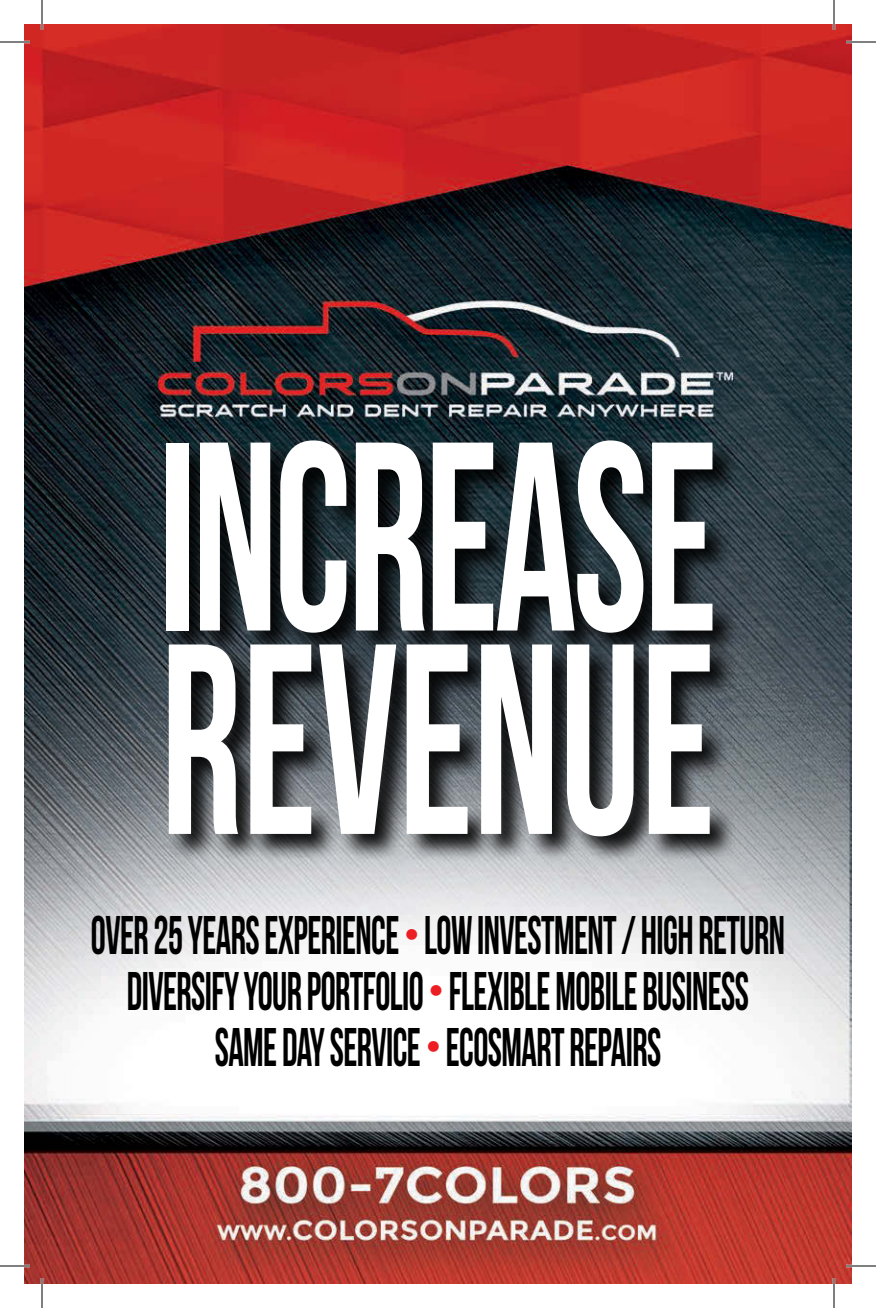
<style>
.page{position:relative;width:876px;height:1308px;background:#fff}
.page>*{position:absolute;margin:0;border:0;box-sizing:border-box;transform-origin:0 0}
.t1{font:270.6px "Bebas Neue";color:#fff;scale:.75 1}
.t2{font:268.4px "Bebas Neue";letter-spacing:-.02em;color:#fff;scale:.75 1}
.t3{font:54.4px/56px "Bebas Neue";letter-spacing:-.015em;color:#000;text-align:center;scale:.7 1}
.s1{font-size:38.8px;color:#ed1d24}
</style>
<div class="page">
<img style="left:24px;top:24px;width:828px;height:1260px">
<div style="left:164px;top:439px;width:576px;height:424px;background:#000;opacity:.9"></div>
<hr style="left:0;top:41px;width:30px;height:2px;background:#fff">
<hr style="left:846px;top:41px;width:30px;height:2px;background:#fff">
<hr style="left:0;top:1265px;width:30px;height:2px;background:#fff">
<hr style="left:846px;top:1265px;width:30px;height:2px;background:#fff">
<hr style="left:41px;top:0;width:2px;height:30px;background:#fff">
<hr style="left:41px;top:1278px;width:2px;height:30px;background:#fff">
<hr style="left:833px;top:0;width:2px;height:30px;background:#fff">
<hr style="left:833px;top:1278px;width:2px;height:30px;background:#fff">
<hr style="left:0;top:42px;width:30px;height:1px;background:#000">
<hr style="left:846px;top:42px;width:30px;height:1px;background:#000">
<hr style="left:0;top:1266px;width:30px;height:1px;background:#000">
<hr style="left:846px;top:1266px;width:30px;height:1px;background:#000">
<hr style="left:42px;top:0;width:1px;height:30px;background:#000">
<hr style="left:42px;top:1278px;width:1px;height:30px;background:#000">
<hr style="left:834px;top:0;width:1px;height:30px;background:#000">
<hr style="left:834px;top:1278px;width:1px;height:30px;background:#000">
<h2 class="t2" style="left:158px;top:391px;width:748px">INCREASE</h2>
<h1 class="t1" style="left:161px;top:592px;width:741px">REVENUE</h1>
<p class="t3" style="left:91px;top:906px;width:993px">OVER 25 YEARS EXPERIENCE <span class="s1">•</span> LOW INVESTMENT / HIGH RETURN<br>DIVERSIFY YOUR PORTFOLIO <span class="s1">•</span> FLEXIBLE MOBILE BUSINESS<br>SAME DAY SERVICE <span class="s1">•</span> ECOSMART REPAIRS</p>
</div>
